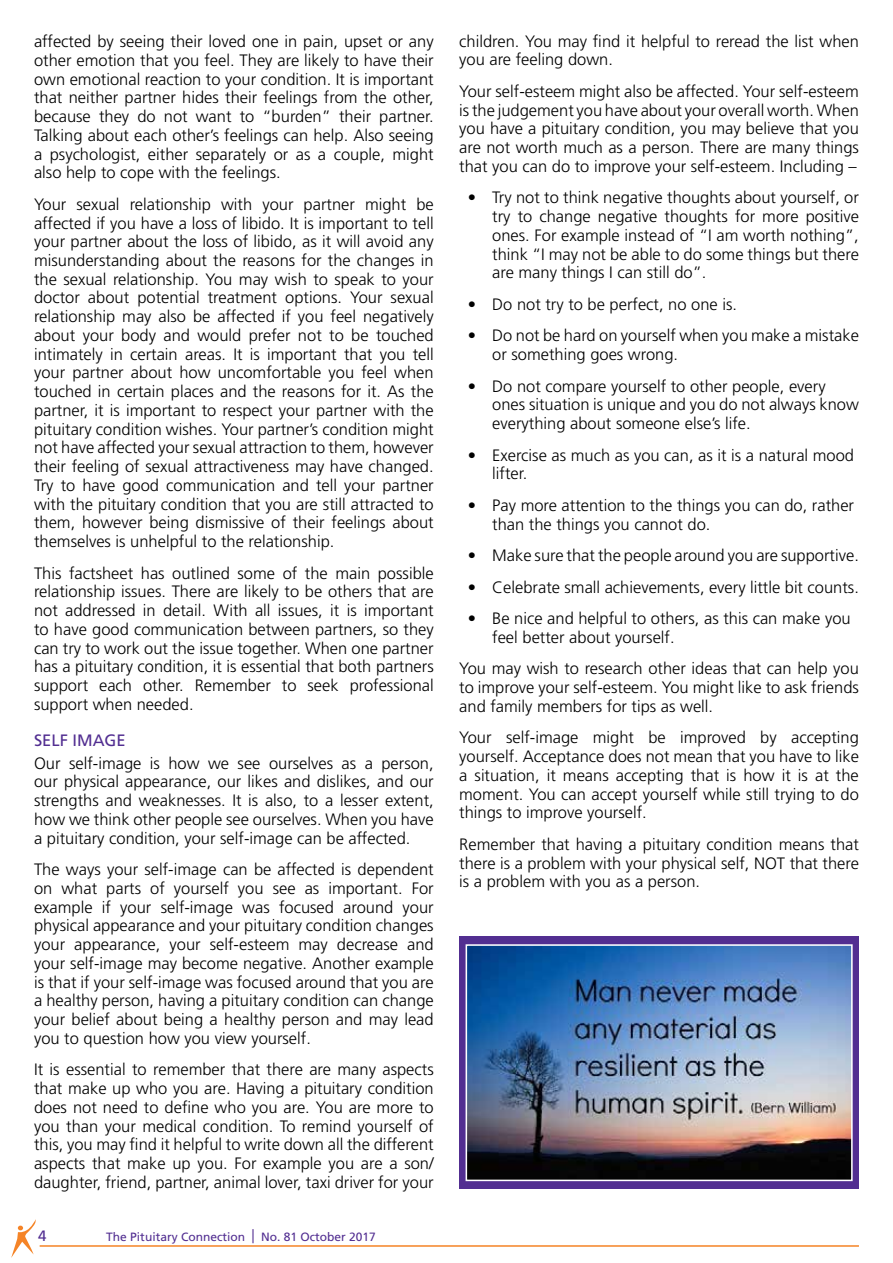
<style>
.page{position:relative;width:893px;height:1263px;background:#fff}
.page>*{position:absolute;margin:0;border:0;box-sizing:border-box;transform-origin:0 0}
.t1{font:300 16.5px/18.8px "Frutiger";color:#000;text-align:justify}
.t2{font:16.5px "Frutiger";color:#522e91}
.t3{font:15px "Frutiger";color:#522e91}
.t4{font:12px "Frutiger";color:#522e91}
.s1{font-size:18.45px}
</style>
<div class="page">
<hr style="left:40px;top:1245px;width:819px;height:2px;background:#f58425">
<svg style="left:11px;top:1219px;width:25px;height:39px"></svg>
<div style="left:459px;top:936px;width:400px;height:253px;background:#522e91"></div>
<img style="left:469px;top:947px;width:381px;height:231px">
<div style="left:466px;top:944px;width:387px;height:237px;border:2px solid #fff"></div>
<p class="t1" style="left:34px;top:32px;width:401px">affected by seeing their loved one in pain, upset or any other emotion that you feel. They are likely to have their own emotional reaction to your condition. It is important that neither partner hides their feelings from the other, because they do not want to “burden” their partner.<br>Talking about each other’s feelings can help. Also seeing a psychologist, either separately or as a couple, might also help to cope with the feelings.</p>
<p class="t1" style="left:34px;top:195px;width:401px">Your sexual relationship with your partner might be affected if you have a loss of libido. It is important to tell your partner about the loss of libido, as it will avoid any misunderstanding about the reasons for the changes in the sexual relationship. You may wish to speak to your doctor about potential treatment options. Your sexual relationship may also be affected if you feel negatively about your body and would prefer not to be touched intimately in certain areas. It is important that you tell your partner about how uncomfortable you feel when touched in certain places and the reasons for it. As the partner, it is important to respect your partner with the pituitary condition wishes. Your partner’s condition might not have affected your sexual attraction to them, however their feeling of sexual attractiveness may have changed.<br>Try to have good communication and tell your partner with the pituitary condition that you are still attracted to them, however being dismissive of their feelings about themselves is unhelpful to the relationship.</p>
<p class="t1" style="left:34px;top:564px;width:401px">This factsheet has outlined some of the main possible relationship issues. There are likely to be others that are not addressed in detail. With all issues, it is important to have good communication between partners, so they can try to work out the issue together. When one partner has a pituitary condition, it is essential that both partners support each other. Remember to seek professional support when needed.</p>
<p class="t2" style="left:34px;top:730px;width:93px">SELF IMAGE</p>
<p class="t1" style="left:34px;top:753px;width:401px">Our self-image is how we see ourselves as a person, our physical appearance, our likes and dislikes, and our strengths and weaknesses. It is also, to a lesser extent, how we think other people see ourselves. When you have a pituitary condition, your self-image can be affected.</p>
<p class="t1" style="left:34px;top:860px;width:401px">The ways your self-image can be affected is dependent on what parts of yourself you see as important. For example if your self-image was focused around your physical appearance and your pituitary condition changes your appearance, your self-esteem may decrease and your self-image may become negative. Another example is that if your self-image was focused around that you are a healthy person, having a pituitary condition can change your belief about being a healthy person and may lead you to question how you view yourself.</p>
<p class="t1" style="left:34px;top:1060px;width:401px">It is essential to remember that there are many aspects that make up who you are. Having a pituitary condition does not need to define who you are. You are more to you than your medical condition. To remind yourself of this, you may find it helpful to write down all the different aspects that make up you. For example you are a son/ daughter, friend, partner, animal lover, taxi driver for your</p>
<p class="t3" style="left:38px;top:1226px;width:10px">4</p>
<p class="t4" style="left:106px;top:1229px;width:271px">The Pituitary Connection <span class="s1">|</span> No. 81 October 2017</p>
<p class="t1" style="left:459px;top:32px;width:401px">children. You may find it helpful to reread the list when you are feeling down.</p>
<p class="t1" style="left:459px;top:82px;width:401px">Your self-esteem might also be affected. Your self-esteem is the judgement you have about your overall worth. When you have a pituitary condition, you may believe that you are not worth much as a person. There are many things that you can do to improve your self-esteem. Including –</p>
<p class="t1" style="left:492px;top:188px;width:368px;text-indent:-25px">• Try not to think negative thoughts about yourself, or try to change negative thoughts for more positive ones. For example instead of “I am worth nothing”, think “I may not be able to do some things but there are many things I can still do”.</p>
<p class="t1" style="left:468px;top:295px;width:271px">• Do not try to be perfect, no one is.</p>
<p class="t1" style="left:492px;top:326px;width:368px;text-indent:-25px">• Do not be hard on yourself when you make a mistake or something goes wrong.</p>
<p class="t1" style="left:492px;top:377px;width:368px;text-align:left;text-indent:-25px">• Do not compare yourself to other people, every ones situation is unique and you do not always know everything about someone else’s life.</p>
<p class="t1" style="left:492px;top:445px;width:363px;text-indent:-25px">• Exercise as much as you can, as it is a natural mood lifter.</p>
<p class="t1" style="left:492px;top:496px;width:363px;text-indent:-25px">• Pay more attention to the things you can do, rather than the things you cannot do.</p>
<p class="t1" style="left:468px;top:546px;width:393px">• Make sure that the people around you are supportive.</p>
<p class="t1" style="left:468px;top:577px;width:393px">• Celebrate small achievements, every little bit counts.</p>
<p class="t1" style="left:492px;top:609px;width:360px;text-indent:-25px">• Be nice and helpful to others, as this can make you feel better about yourself.</p>
<p class="t1" style="left:459px;top:659px;width:401px">You may wish to research other ideas that can help you to improve your self-esteem. You might like to ask friends and family members for tips as well.</p>
<p class="t1" style="left:459px;top:728px;width:401px">Your self-image might be improved by accepting yourself. Acceptance does not mean that you have to like a situation, it means accepting that is how it is at the moment. You can accept yourself while still trying to do things to improve yourself.</p>
<p class="t1" style="left:459px;top:835px;width:401px">Remember that having a pituitary condition means that there is a problem with your physical self, NOT that there is a problem with you as a person.</p>
</div>
